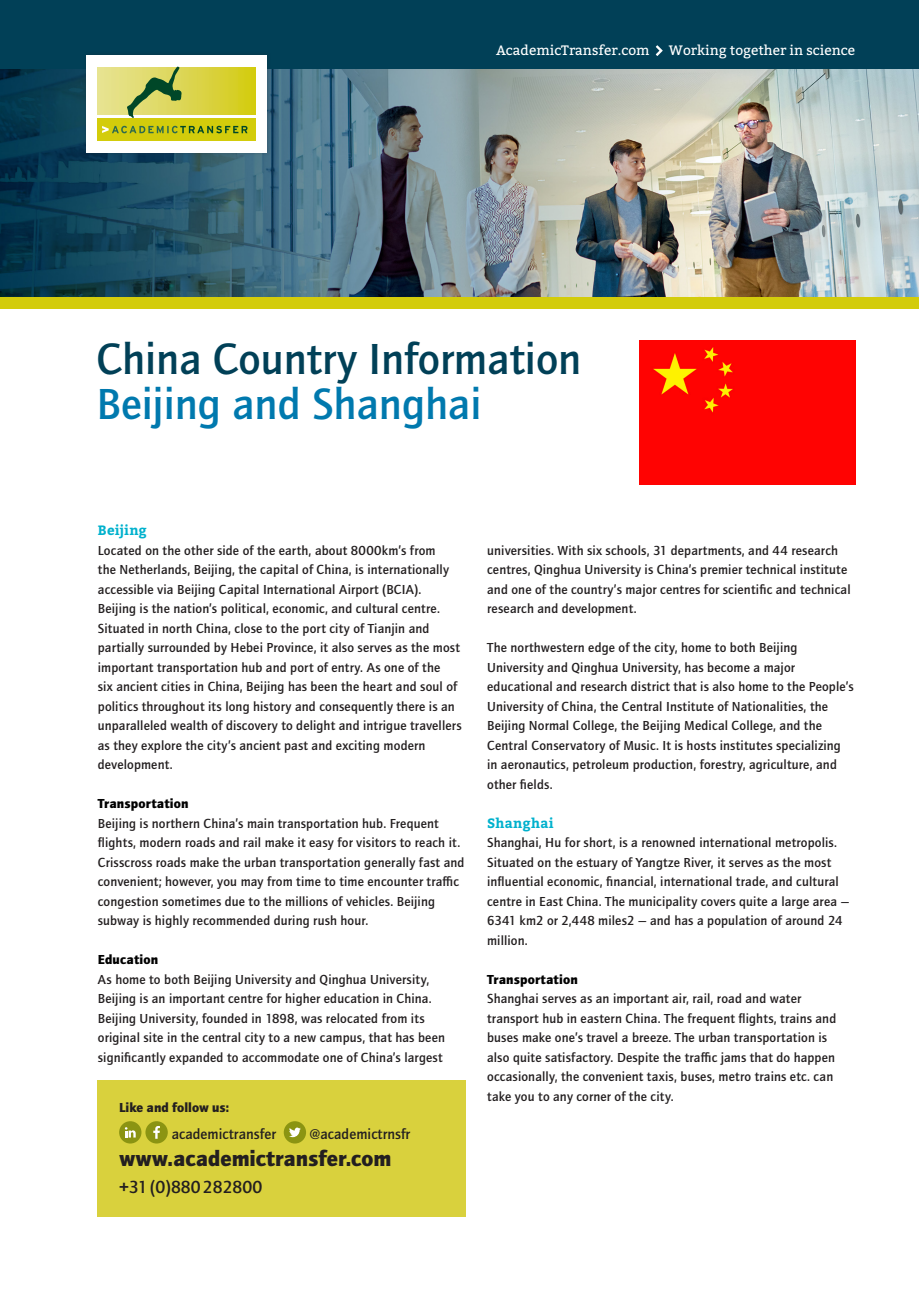
<style>
.page{position:relative;width:919px;height:1289px;background:#fff}
.page>*{position:absolute;margin:0;border:0;box-sizing:border-box;transform-origin:0 0}
.Grote_titel{font:500 45px "Quay Sans ITC Std";color:#014057}
.Grote_titel-2{font:500 45px "Quay Sans ITC Std";color:#0079ae}
.Standaard{font:900 22.5px "Quay Sans ITC Std";color:#231f20}
.Standaard-2{font:500 18px "Quay Sans ITC Std";color:#231f20}
.t1{font:500 15px "Quay Sans ITC Std";letter-spacing:.005em;color:#231f20}
.t2{font:13.65px "Bitter";color:#fff}
.Bodytekst{font:500 13.5px/19.5px "Quay Sans ITC Std";letter-spacing:.01em;color:#231f20}
.t3{font:900 13.5px "Quay Sans ITC Std";letter-spacing:.01em;color:#000}
.Standaard-3{font:900 13.5px "Quay Sans ITC Std";color:#231f20}
.Tussenkopje{font:700 13.5px "Bitter";letter-spacing:.02em;color:#00b1cd}
</style>
<div class="page">
<img style="left:0;top:68px;width:918px;height:229px">
<div style="left:98px;top:1080px;width:368px;height:136px;background:#d9d13d"></div>
<div style="left:119px;top:1121px;width:22px;height:22px;background:#8b9412;border-radius:50%"></div>
<svg style="left:125px;top:1127px;width:11px;height:10px"></svg>
<div style="left:145px;top:1121px;width:23px;height:22px;background:#8b9412;border-radius:50%"></div>
<svg style="left:153px;top:1126px;width:7px;height:12px"></svg>
<div style="left:284px;top:1121px;width:22px;height:22px;background:#8b9412;border-radius:50%"></div>
<svg style="left:289px;top:1127px;width:12px;height:10px"></svg>
<div style="left:639px;top:340px;width:216px;height:144px;background:#ff0302"></div>
<div style="left:0;top:0;width:918px;height:68px;background:#014057"></div>
<svg style="left:655px;top:45px;width:7px;height:11px"></svg>
<div style="left:0;top:297px;width:918px;height:11px;background:#d3cc0b"></div>
<div style="left:82px;top:51px;width:189px;height:106px;background:#231f20;opacity:.25"></div>
<div style="left:86px;top:55px;width:181px;height:97px;background:#fff"></div>
<div style="left:98px;top:118px;width:158px;height:22px;background:#d3cc0b"></div>
<svg style="left:98px;top:68px;width:158px;height:46px;background:#dbd54a"></svg>
<svg style="left:127px;top:67px;width:55px;height:51px;background:#abb863"></svg>
<svg style="left:102px;top:126px;width:145px;height:7px"></svg>
<p class="t2" style="left:496px;top:41px;width:155px">AcademicTransfer.com</p>
<p class="t2" style="left:669px;top:41px;width:188px">Working together in science</p>
<p class="Grote_titel" style="left:97px;top:334px;width:486px">China Country Information</p>
<p class="Grote_titel-2" style="left:97px;top:379px;width:386px">Beijing and Shanghai</p>
<p class="Tussenkopje" style="left:98px;top:520px;width:51px">Beijing</p>
<p class="Bodytekst" style="left:98px;top:540px;width:353px">Located on the other side of the earth, about 8000km’s from the Netherlands, Beijing, the capital of China, is internationally accessible via Beijing Capital International Airport (BCIA).</p>
<p class="Bodytekst" style="left:98px;top:599px;width:365px">Beijing is the nation’s political, economic, and cultural centre.<br>Situated in north China, close to the port city of Tianjin and partially surrounded by Hebei Province, it also serves as the most important transportation hub and port of entry. As one of the<br>six ancient cities in China, Beijing has been the heart and soul of politics throughout its long history and consequently there is an unparalleled wealth of discovery to delight and intrigue travellers as they explore the city’s ancient past and exciting modern development.</p>
<h3 class="t3" style="left:98px;top:795px;width:92px">Transportation</h3>
<p class="Bodytekst" style="left:98px;top:813px;width:368px">Beijing is northern China’s main transportation hub. Frequent flights, modern roads and rail make it easy for visitors to reach it.<br>Crisscross roads make the urban transportation generally fast and convenient; however, you may from time to time encounter traffic congestion sometimes due to the millions of vehicles. Beijing subway is highly recommended during rush hour.</p>
<h3 class="t3" style="left:98px;top:951px;width:62px">Education</h3>
<p class="Bodytekst" style="left:98px;top:969px;width:348px">As home to both Beijing University and Qinghua University, Beijing is an important centre for higher education in China.<br>Beijing University, founded in 1898, was relocated from its original site in the central city to a new campus, that has been significantly expanded to accommodate one of China’s largest</p>
<p class="Standaard-3" style="left:119px;top:1099px;width:111px">Like and follow us:</p>
<p class="t1" style="left:172px;top:1125px;width:106px">academictransfer</p>
<p class="t1" style="left:310px;top:1125px;width:102px">@academictrnsfr</p>
<p class="Standaard" style="left:119px;top:1145px;width:274px">www.academictransfer.com</p>
<p class="Standaard-2" style="left:119px;top:1176px;width:144px">+31(0)880282800</p>
<p class="Bodytekst" style="left:487px;top:540px;width:365px">universities. With six schools, 31 departments, and 44 research centres, Qinghua University is China’s premier technical institute and one of the country’s major centres for scientific and technical research and development.</p>
<p class="Bodytekst" style="left:487px;top:638px;width:368px">The northwestern edge of the city, home to both Beijing University and Qinghua University, has become a major educational and research district that is also home to the People’s University of China, the Central Institute of Nationalities, the Beijing Normal College, the Beijing Medical College, and the Central Conservatory of Music. It is hosts institutes specializing in aeronautics, petroleum production, forestry, agriculture, and other fields.</p>
<p class="Tussenkopje" style="left:487px;top:812px;width:68px">Shanghai</p>
<p class="Bodytekst" style="left:487px;top:833px;width:363px">Shanghai, Hu for short, is a renowned international metropolis.<br>Situated on the estuary of Yangtze River, it serves as the most influential economic, financial, international trade, and cultural centre in East China. The municipality covers quite a large area — 6341 km2 or 2,448 miles2 — and has a population of around 24 million.</p>
<h3 class="t3" style="left:487px;top:971px;width:92px">Transportation</h3>
<p class="Bodytekst" style="left:487px;top:989px;width:350px">Shanghai serves as an important air, rail, road and water transport hub in eastern China. The frequent flights, trains and buses make one’s travel a breeze. The urban transportation is also quite satisfactory. Despite the traffic jams that do happen occasionally, the convenient taxis, buses, metro trains etc. can take you to any corner of the city.</p>
</div>
